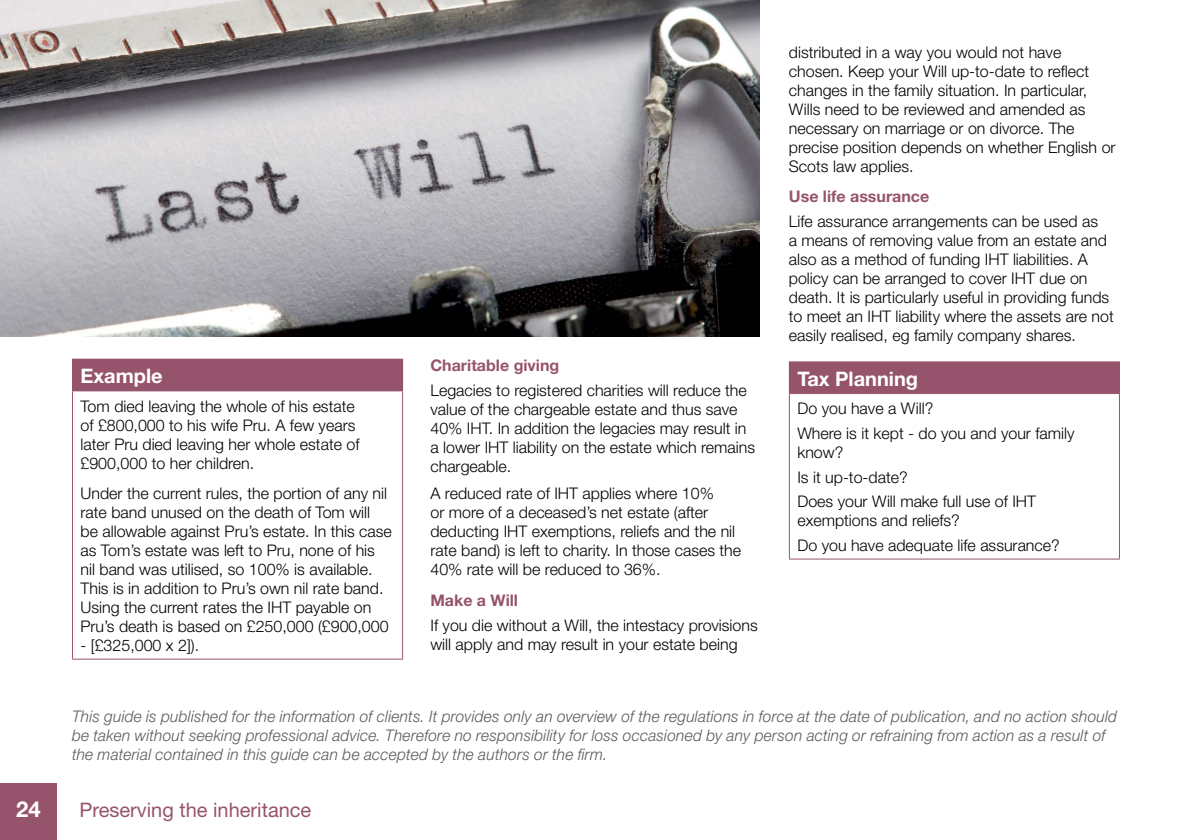
<style>
.page{position:relative;width:1191px;height:840px;background:#fff}
.page>*{position:absolute;margin:0;border:0;box-sizing:border-box;transform-origin:0 0}
.t1{font:700 22px "Helvetica Neue";color:#fff}
.t2{font:20px "Helvetica Neue";color:#96536c}
.t3{font:700 20px "Helvetica Neue";color:#fff}
.t4{font:300 16px/19px "Helvetica Neue";color:#000}
.t5{font:italic 300 16px/19px "Helvetica Neue";letter-spacing:.015em;color:#58595b}
.t6{font:700 16px "Helvetica Neue";color:#96536c}
</style>
<div class="page">
<img style="left:0;top:0;width:760px;height:336px">
<div style="left:72px;top:359px;width:330px;height:31px;background:#96536c"></div>
<hr style="left:72px;top:358px;width:331px;height:1px;background:#96536c">
<hr style="left:402px;top:359px;width:1px;height:31px;background:#96536c">
<hr style="left:72px;top:390px;width:331px;height:1px;background:#96536c">
<hr style="left:72px;top:391px;width:1px;height:267px;background:#96536c">
<hr style="left:402px;top:391px;width:1px;height:267px;background:#96536c">
<hr style="left:72px;top:658px;width:331px;height:1px;background:#96536c">
<div style="left:789px;top:361px;width:330px;height:32px;background:#96536c"></div>
<hr style="left:789px;top:361px;width:331px;height:1px;background:#96536c">
<hr style="left:1119px;top:362px;width:1px;height:31px;background:#96536c">
<hr style="left:789px;top:393px;width:331px;height:1px;background:#96536c">
<hr style="left:789px;top:394px;width:1px;height:164px;background:#96536c">
<hr style="left:1119px;top:394px;width:1px;height:164px;background:#96536c">
<hr style="left:789px;top:558px;width:331px;height:1px;background:#96536c">
<div style="left:0;top:782px;width:57px;height:57px;background:#96536c"></div>
<p class="t3" style="left:80px;top:363px;width:84px">Example</p>
<p class="t4" style="left:80px;top:396px;width:280px">Tom died leaving the whole of his estate of £800,000 to his wife Pru. A few years later Pru died leaving her whole estate of £900,000 to her children.</p>
<p class="t4" style="left:80px;top:483px;width:313px">Under the current rules, the portion of any nil rate band unused on the death of Tom will<br>be allowable against Pru’s estate. In this case as Tom’s estate was left to Pru, none of his nil band was utilised, so 100% is available.<br>This is in addition to Pru’s own nil rate band.<br>Using the current rates the IHT payable on Pru’s death is based on £250,000 (£900,000</p>
<p class="t4" style="left:80px;top:635px;width:120px">- [£325,000 x 2]).</p>
<p class="t6" style="left:430px;top:355px;width:130px">Charitable giving</p>
<p class="t4" style="left:430px;top:380px;width:326px">Legacies to registered charities will reduce the value of the chargeable estate and thus save 40% IHT. In addition the legacies may result in a lower IHT liability on the estate which remains chargeable.</p>
<p class="t4" style="left:430px;top:483px;width:312px">A reduced rate of IHT applies where 10%<br>or more of a deceased’s net estate (after deducting IHT exemptions, reliefs and the nil rate band) is left to charity. In those cases the 40% rate will be reduced to 36%.</p>
<p class="t6" style="left:430px;top:590px;width:89px">Make a Will</p>
<p class="t4" style="left:430px;top:614px;width:329px">If you die without a Will, the intestacy provisions will apply and may result in your estate being</p>
<p class="t4" style="left:789px;top:42px;width:328px">distributed in a way you would not have chosen. Keep your Will up-to-date to reflect changes in the family situation. In particular, Wills need to be reviewed and amended as necessary on marriage or on divorce. The precise position depends on whether English or Scots law applies.</p>
<p class="t6" style="left:789px;top:187px;width:142px">Use life assurance</p>
<p class="t4" style="left:789px;top:211px;width:326px">Life assurance arrangements can be used as<br>a means of removing value from an estate and also as a method of funding IHT liabilities. A policy can be arranged to cover IHT due on death. It is particularly useful in providing funds to meet an IHT liability where the assets are not easily realised, eg family company shares.</p>
<p class="t3" style="left:797px;top:366px;width:122px">Tax Planning</p>
<p class="t4" style="left:797px;top:395px;width:279px;line-height:24.6px">Do you have a Will?<br>Where is it kept - do you and your family</p>
<p class="t4" style="left:797px;top:439px;width:240px;line-height:24.6px">know?<br>Is it up-to-date?<br>Does your Will make full use of IHT</p>
<p class="t4" style="left:797px;top:507px;width:264px;line-height:24.6px">exemptions and reliefs?<br>Do you have adequate life assurance?</p>
<p class="t5" style="left:72px;top:706px;width:1046px">This guide is published for the information of clients. It provides only an overview of the regulations in force at the date of publication, and no action should be taken without seeking professional advice. Therefore no responsibility for loss occasioned by any person acting or refraining from action as a result of the material contained in this guide can be accepted by the authors or the firm.</p>
<h1 class="t1" style="left:16px;top:795px;width:26px">24</h1>
<p class="t2" style="left:79px;top:797px;width:233px">Preserving the inheritance</p>
</div>
